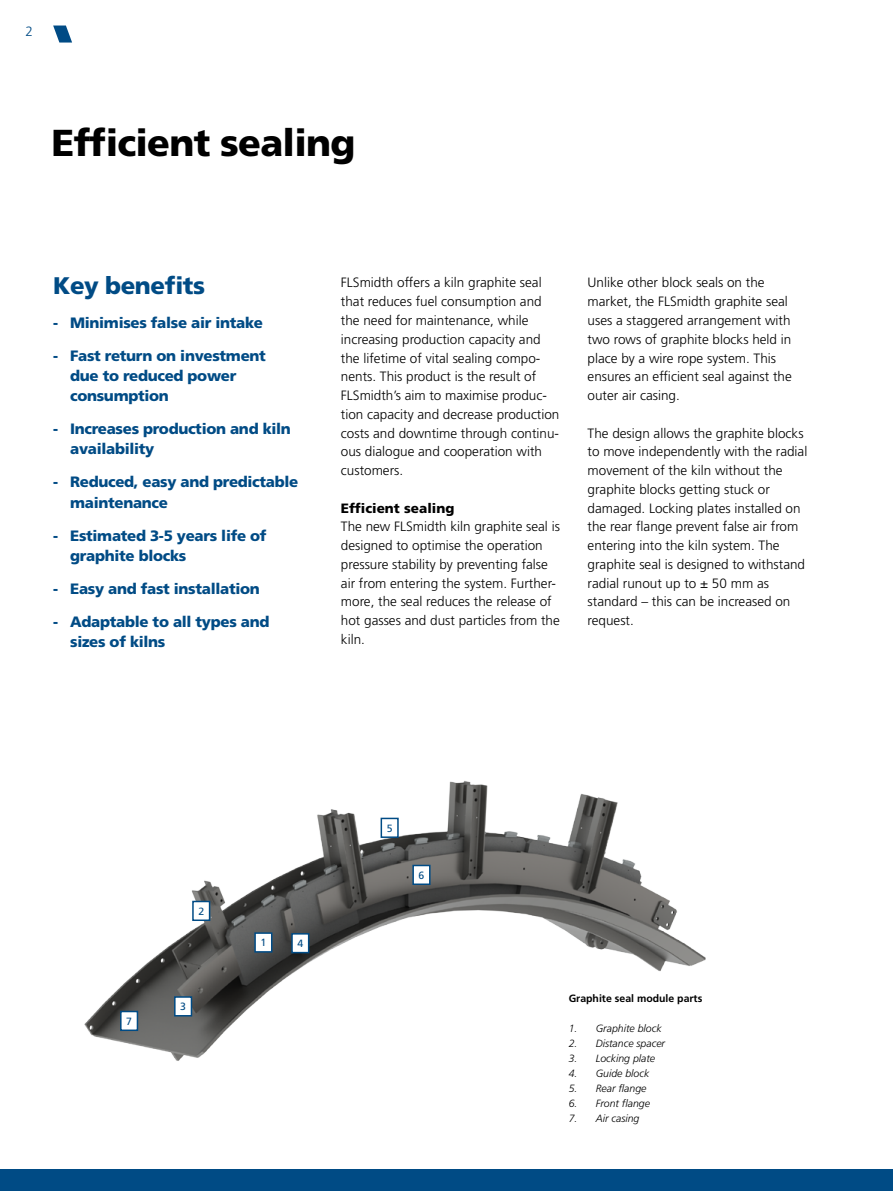
<style>
.page{position:relative;width:893px;height:1191px;background:#fff}
.page>*{position:absolute;margin:0;border:0;box-sizing:border-box;transform-origin:0 0}
.t1{font:900 37.5px "Frutiger LT Std";letter-spacing:-.02em;color:#000}
.t2{font:900 24px "Frutiger LT Std";letter-spacing:-.02em;color:#004b85}
.t3{font:900 15px/20.2px "Frutiger LT Std";letter-spacing:-.02em;color:#004b85}
.t4{font:300 13.5px/18.8px "Frutiger LT Std";color:#000}
.t5{font:900 13.5px "Frutiger LT Std";color:#000}
.t6{font:300 13.5px "Frutiger LT Std";color:#004b85}
.t7{font:italic 300 10.5px "Frutiger LT Std";color:#000}
.t8{font:700 10.5px "Frutiger LT Std";color:#000}
.t9{font:10.5px "Frutiger LT Std";color:#004b85}
</style>
<div class="page">
<div style="left:0;top:1169px;width:893px;height:22px;background:#004b85"></div>
<svg style="left:53px;top:26px;width:19px;height:17px"></svg>
<img style="left:84px;top:781px;width:622px;height:280px">
<div style="left:255px;top:933px;width:17px;height:19px;background:#fff"></div>
<div style="left:254px;top:932px;width:18px;height:20px;border:2px solid #004b85"></div>
<div style="left:193px;top:901px;width:17px;height:19px;background:#fff"></div>
<div style="left:192px;top:900px;width:18px;height:21px;border:2px solid #004b85"></div>
<div style="left:175px;top:997px;width:16px;height:18px;background:#fff"></div>
<div style="left:174px;top:996px;width:18px;height:20px;border:2px solid #004b85"></div>
<div style="left:381px;top:818px;width:17px;height:19px;background:#fff"></div>
<div style="left:381px;top:817px;width:18px;height:21px;border:2px solid #004b85"></div>
<div style="left:413px;top:865px;width:17px;height:19px;background:#fff"></div>
<div style="left:412px;top:864px;width:19px;height:21px;border:2px solid #004b85"></div>
<div style="left:121px;top:1011px;width:16px;height:19px;background:#fff"></div>
<div style="left:120px;top:1010px;width:18px;height:21px;border:2px solid #004b85"></div>
<div style="left:292px;top:933px;width:17px;height:19px;background:#fff"></div>
<div style="left:291px;top:933px;width:18px;height:20px;border:2px solid #004b85"></div>
<p class="t6" style="left:26px;top:23px;width:9px">2</p>
<h1 class="t1" style="left:52px;top:120px;width:305px">Efficient sealing</h1>
<h2 class="t2" style="left:53px;top:271px;width:153px">Key benefits</h2>
<p class="t3" style="left:53px;top:312px;width:211px">- Minimises false air intake</p>
<p class="t3" style="left:70px;top:345px;width:197px;text-indent:-17px">- Fast return on investment due to reduced power consumption</p>
<p class="t3" style="left:70px;top:418px;width:222px;text-indent:-17px">- Increases production and kiln availability</p>
<p class="t3" style="left:70px;top:472px;width:230px;text-indent:-17px">- Reduced, easy and predictable maintenance</p>
<p class="t3" style="left:70px;top:525px;width:198px;text-indent:-17px">- Estimated 3-5 years life of graphite blocks</p>
<p class="t3" style="left:53px;top:578px;width:208px">- Easy and fast installation</p>
<p class="t3" style="left:70px;top:611px;width:201px;text-indent:-17px">- Adaptable to all types and sizes of kilns</p>
<p class="t4" style="left:341px;top:274px;width:220px">FLSmidth offers a kiln graphite seal that reduces fuel consumption and the need for maintenance, while increasing production capacity and the lifetime of vital sealing compo&shy;nents. This product is the result of FLSmidth’s aim to maximise produc&shy;tion capacity and decrease production costs and downtime through continu&shy;ous dialogue and cooperation with customers.</p>
<p class="t5" style="left:341px;top:499px;width:115px">Efficient sealing</p>
<p class="t4" style="left:341px;top:517px;width:221px">The new FLSmidth kiln graphite seal is designed to optimise the operation pressure stability by preventing false air from entering the system. Further&shy;more, the seal reduces the release of hot gasses and dust particles from the kiln.</p>
<p class="t4" style="left:588px;top:274px;width:206px">Unlike other block seals on the market, the FLSmidth graphite seal uses a staggered arrangement with two rows of graphite blocks held in place by a wire rope system. This ensures an efficient seal against the outer air casing.</p>
<p class="t4" style="left:588px;top:424px;width:221px">The design allows the graphite blocks to move independently with the radial movement of the kiln without the graphite blocks getting stuck or damaged. Locking plates installed on the rear flange prevent false air from entering into the kiln system. The graphite seal is designed to withstand radial runout up to ± 50 mm as standard – this can be increased on request.</p>
<p class="t9" style="left:126px;top:1015px;width:7px">7</p>
<p class="t9" style="left:198px;top:905px;width:7px">2</p>
<p class="t9" style="left:180px;top:1000px;width:7px">3</p>
<p class="t9" style="left:260px;top:936px;width:7px">1</p>
<p class="t9" style="left:297px;top:937px;width:7px">4</p>
<p class="t9" style="left:387px;top:822px;width:7px">5</p>
<p class="t9" style="left:419px;top:869px;width:7px">6</p>
<p class="t8" style="left:569px;top:992px;width:135px">Graphite seal module parts</p>
<p class="t7" style="left:569px;top:1022px;width:94px">1. Graphite block</p>
<p class="t7" style="left:569px;top:1037px;width:98px">2. Distance spacer</p>
<p class="t7" style="left:569px;top:1052px;width:88px">3. Locking plate</p>
<p class="t7" style="left:569px;top:1067px;width:82px">4. Guide block</p>
<p class="t7" style="left:569px;top:1082px;width:79px">5. Rear flange</p>
<p class="t7" style="left:569px;top:1097px;width:83px">6. Front flange</p>
<p class="t7" style="left:569px;top:1112px;width:72px">7. Air casing</p>
</div>
